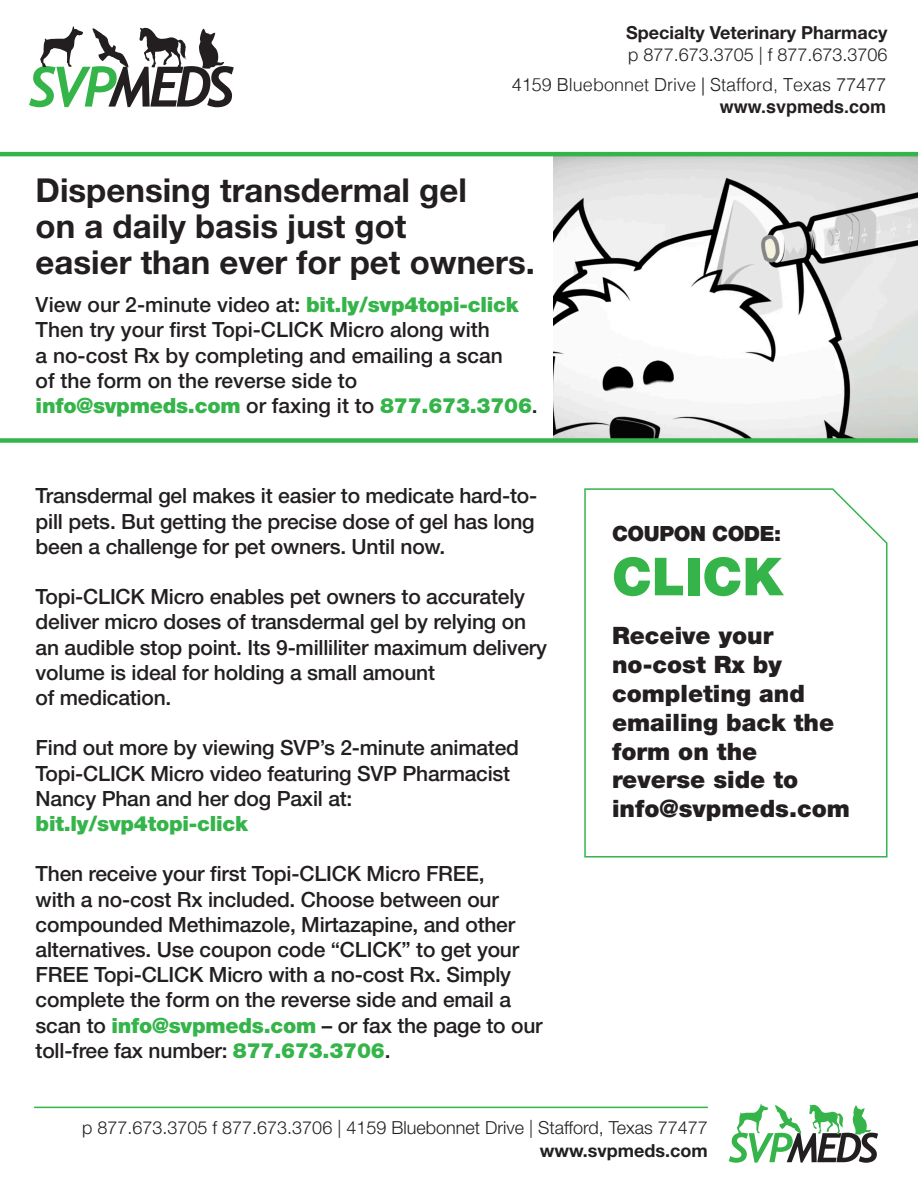
<style>
.page{position:relative;width:918px;height:1188px;background:#fff}
.page>*{position:absolute;margin:0;border:0;box-sizing:border-box;transform-origin:0 0}
.t1{font:900 52.5px "Helvetica Neue LT Std";color:#35b44a}
.t2{font:700 33px/36px "Helvetica Neue LT Std";color:#231f20}
.t3{font:900 24px/28.8px "Helvetica Neue LT Std";color:#231f20}
.t4{font:500 21px/25.2px "Helvetica Neue LT Std";letter-spacing:-.01em;color:#231f20}
.t5{font:900 21px "Helvetica Neue LT Std";letter-spacing:-.01em;color:#35b44a}
.t6{font:900 21px "Helvetica Neue LT Std";letter-spacing:-.02em;color:#231f20}
.t7{font:300 18px/22.5px "Helvetica Neue LT Std";color:#231f20;text-align:right}
.t8{font:300 18px "Helvetica";color:#231f20}
.t9{font:700 18px "Helvetica Neue LT Std";color:#231f20}
.t10{font:700 18px "Helvetica";color:#231f20}
.s1{font-weight:900;color:#35b44a}
.s2{font-weight:700}
</style>
<div class="page">
<svg style="left:729px;top:1103px;width:149px;height:60px"></svg>
<hr style="left:34px;top:1107px;width:674px;height:1px;background:#35b44a">
<svg style="left:29px;top:26px;width:205px;height:81px"></svg>
<img style="left:554px;top:156px;width:364px;height:282px">
<hr style="left:0;top:152px;width:918px;height:4px;background:#35b44a">
<div style="left:0;top:438px;width:918px;height:5px;background:#35b44a"></div>
<svg style="left:584px;top:488px;width:304px;height:370px"></svg>
<p class="t9" style="left:626px;top:22px;width:263px">Specialty Veterinary Pharmacy</p>
<p class="t7" style="left:628px;top:43px;width:261px">p 877.673.3705 | f 877.673.3706</p>
<p class="t8" style="left:512px;top:69px;width:376px">4159 Bluebonnet Drive | Stafford, Texas 77477</p>
<p class="t10" style="left:720px;top:92px;width:168px">www.svpmeds.com</p>
<p class="t2" style="left:36px;top:171px;width:501px">Dispensing transdermal gel<br>on a daily basis just got<br>easier than ever for pet owners.</p>
<p class="t4" style="left:36px;top:292px;width:485px">View our 2-minute video at: <span class="s1">bit.ly/svp4topi-click</span></p>
<p class="t4" style="left:36px;top:317px;width:504px">Then try your first Topi-CLICK Micro along with<br>a no-cost Rx by completing and emailing a scan<br>of the form on the reverse side to <span class="s1">info@svpmeds.com</span> or faxing it to <span class="s1">877.673.3706</span>.</p>
<p class="t4" style="left:36px;top:483px;width:503px">Transdermal gel makes it easier to medicate hard-to&shy;pill pets. But getting the precise dose of gel has long been a challenge for pet owners. Until now.</p>
<p class="t4" style="left:36px;top:584px;width:513px">Topi-CLICK Micro enables pet owners to accurately deliver micro doses of transdermal gel by relying on an audible stop point. Its 9-milliliter maximum delivery volume is ideal for holding a small amount<br>of medication.</p>
<p class="t4" style="left:36px;top:735px;width:485px">Find out more by viewing SVP’s 2-minute animated<br>Topi-CLICK Micro video featuring SVP Pharmacist<br>Nancy Phan and her dog Paxil at:</p>
<p class="t5" style="left:36px;top:811px;width:214px">bit.ly/svp4topi-click</p>
<p class="t4" style="left:36px;top:861px;width:508px">Then receive your first Topi-CLICK Micro FREE,<br>with a no-cost Rx included. Choose between our compounded Methimazole, Mirtazapine, and other alternatives. Use coupon code “CLICK” to get your FREE Topi-CLICK Micro with a no-cost Rx. Simply complete the form on the reverse side and email a scan to <span class="s1">info@svpmeds.com</span> – or fax the page to our toll-free fax number: <span class="s1">877.673.3706</span>.</p>
<p class="t6" style="left:612px;top:521px;width:171px">COUPON CODE:</p>
<p class="t1" style="left:612px;top:545px;width:173px">CLICK</p>
<p class="t3" style="left:612px;top:621px;width:163px">Receive your</p>
<p class="t3" style="left:612px;top:650px;width:171px">no-cost Rx by</p>
<p class="t3" style="left:612px;top:679px;width:194px">completing and</p>
<p class="t3" style="left:612px;top:708px;width:224px">emailing back the form on the reverse side to</p>
<p class="t3" style="left:612px;top:794px;width:239px">info@svpmeds.com</p>
<p class="t7" style="left:82px;top:1116px;width:627px">p 877.673.3705 f 877.673.3706 | 4159 Bluebonnet Drive | Stafford, Texas 77477 <span class="s2">www.svpmeds.com</span></p>
</div>
